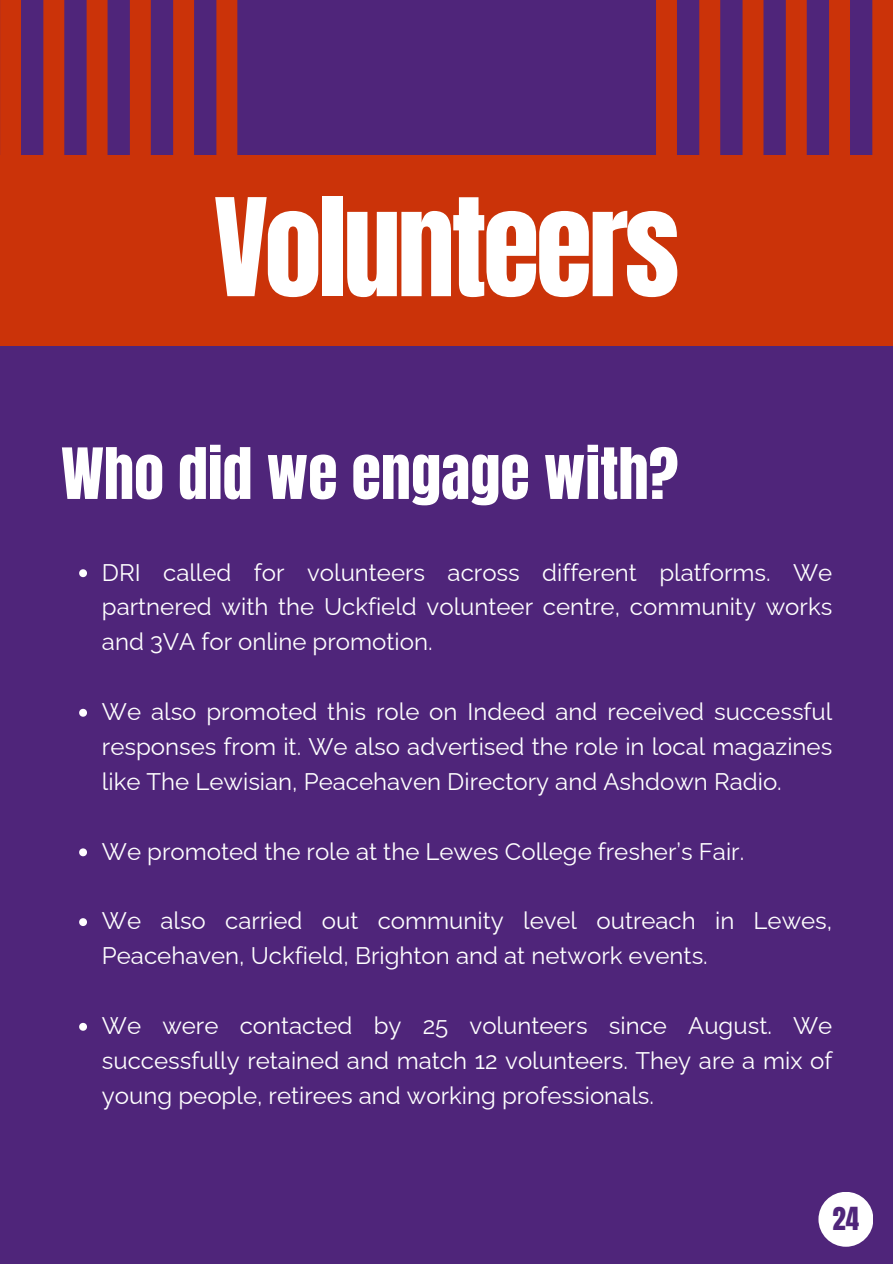
<style>
.page{position:relative;width:893px;height:1264px;background:#fff}
.page>*{position:absolute;margin:0;border:0;box-sizing:border-box;transform-origin:0 0}
.t1{font:115.05px "Anton";letter-spacing:-.03em;color:#fff}
.t2{font:60px "Anton";color:#fff}
.t3{font:27px "Anton";color:#4f257a}
.t4{font:24px/34.8px "Raleway";color:#fff;text-align:justify}
</style>
<div class="page">
<div style="left:0;top:0;width:892px;height:1263px;background:#4f257a"></div>
<svg style="left:0;top:0;width:892px;height:345px;fill:#cb3309"></svg>
<svg style="left:79px;top:569px;width:8px;height:8px"></svg>
<svg style="left:79px;top:708px;width:8px;height:8px"></svg>
<svg style="left:79px;top:848px;width:8px;height:8px"></svg>
<svg style="left:79px;top:918px;width:8px;height:8px"></svg>
<svg style="left:79px;top:1022px;width:8px;height:8px"></svg>
<div style="left:818px;top:1191px;width:55px;height:55px;background:#fff;border-radius:50%"></div>
<p class="t1" style="left:214px;top:165px;width:467px">Volunteers</p>
<p class="t2" style="left:61px;top:430px;width:618px">Who did we engage with?</p>
<p class="t4" style="left:102px;top:554px;width:731px">DRI called for volunteers across different platforms. We partnered with the Uckfield volunteer centre, community works and 3VA for online promotion.</p>
<p class="t4" style="left:102px;top:694px;width:731px">We also promoted this role on Indeed and received successful responses from it. We also advertised the role in local magazines like The Lewisian, Peacehaven Directory and Ashdown Radio.</p>
<p class="t4" style="left:102px;top:833px;width:643px">We promoted the role at the Lewes College fresher’s Fair.</p>
<p class="t4" style="left:102px;top:903px;width:731px">We also carried out community level outreach in Lewes,<br>Peacehaven, Uckfield, Brighton and at network events.</p>
<p class="t4" style="left:102px;top:1008px;width:731px">We were contacted by 25 volunteers since August. We successfully retained and match 12 volunteers. They are a mix of young people, retirees and working professionals.</p>
<p class="t3" style="left:832px;top:1199px;width:28px">24</p>
</div>
